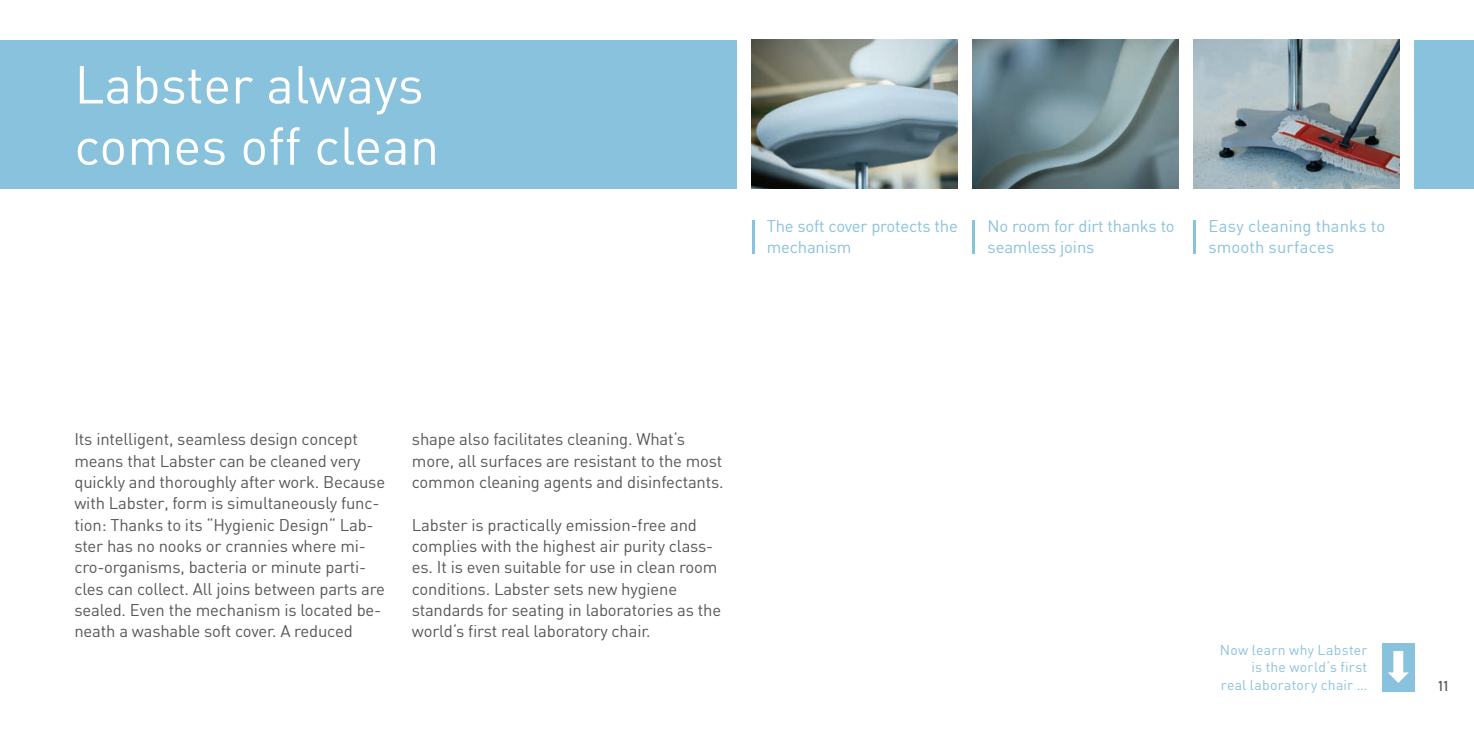
<style>
.page{position:relative;width:1474px;height:737px;background:#fff}
.page>*{position:absolute;margin:0;border:0;box-sizing:border-box;transform-origin:0 0}
.t1{font:52.5px/61.2px "DIN";color:#fff}
.t2{font:16.62px/21.3px "DIN";letter-spacing:-.01em;color:#575756}
.t3{font:16.62px/21.3px "DIN";letter-spacing:-.01em;color:#89c2dc}
.t4{font:16.62px/21.3px "DIN";letter-spacing:.01em;color:#89c2dc}
.t5{font:14px/17.5px "DIN";letter-spacing:.015em;color:#89c2dc;text-align:right}
.t6{font:14px "DIN1451 Com Engschrift";color:#575756}
</style>
<div class="page">
<img style="left:752px;top:40px;width:205px;height:149px">
<img style="left:972px;top:40px;width:206px;height:149px">
<img style="left:1193px;top:40px;width:206px;height:149px">
<div style="left:0;top:40px;width:737px;height:149px;background:#89c2dc"></div>
<div style="left:1414px;top:40px;width:59px;height:149px;background:#89c2dc"></div>
<div style="left:1382px;top:642px;width:32px;height:49px;background:#89c2dc"></div>
<svg style="left:1388px;top:651px;width:20px;height:32px"></svg>
<hr style="left:752px;top:220px;width:2px;height:33px;background:#89c2dc">
<hr style="left:972px;top:220px;width:3px;height:33px;background:#89c2dc">
<hr style="left:1193px;top:220px;width:3px;height:33px;background:#89c2dc">
<h1 class="t1" style="left:74px;top:53px;width:366px">Labster always comes off clean</h1>
<p class="t3" style="left:766px;top:215px;width:193px">The soft cover protects the mechanism</p>
<p class="t3" style="left:987px;top:215px;width:188px">No room for dirt thanks to seamless joins</p>
<p class="t4" style="left:1208px;top:215px;width:178px">Easy cleaning thanks to smooth surfaces</p>
<p class="t2" style="left:74px;top:428px;width:312px">Its intelligent, seamless design concept means that Labster can be cleaned very quickly and thoroughly after work. Because with Labster, form is simultaneously func&shy;tion: Thanks to its “Hygienic Design“ Lab&shy;ster has no nooks or crannies where mi&shy;cro-organisms, bacteria or minute parti&shy;cles can collect. All joins between parts are sealed. Even the mechanism is located be&shy;neath a washable soft cover. A reduced</p>
<p class="t2" style="left:412px;top:428px;width:313px">shape also facilitates cleaning. What‘s more, all surfaces are resistant to the most common cleaning agents and disinfectants.</p>
<p class="t2" style="left:412px;top:513px;width:311px">Labster is practically emission-free and complies with the highest air purity class&shy;es. It is even suitable for use in clean room conditions. Labster sets new hygiene standards for seating in laboratories as the world‘s first real laboratory chair.</p>
<p class="t5" style="left:1219px;top:640px;width:149px">Now learn why Labster is the world‘s first<br>real laboratory chair …</p>
<p class="t6" style="left:1438px;top:678px;width:12px">11</p>
</div>
